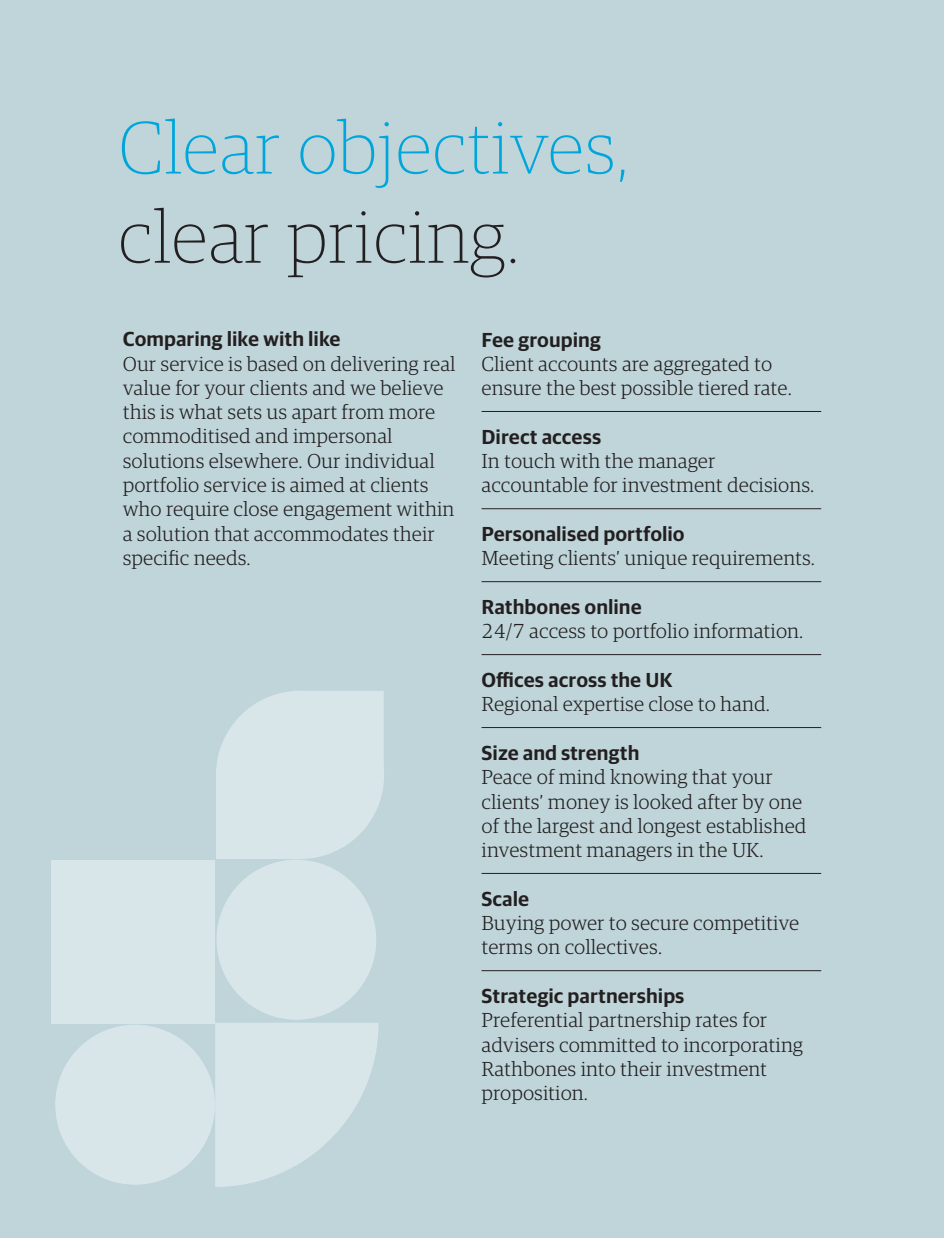
<style>
.page{position:relative;width:944px;height:1238px;background:#fff}
.page>*{position:absolute;margin:0;border:0;box-sizing:border-box;transform-origin:0 0}
.t1{font:100 74.25px "Guardian RTB Egyp";color:#00a6db}
.t2{font:100 74.25px "Guardian RTB Egyp";color:#231f20}
.t3{font:300 20.25px/24.3px "Guardian RTB Egyp";color:#231f20}
.t4{font:600 20.25px "Guardian RTB Sans";color:#231f20}
.s1{font-family:"Guardian RTB Sans";font-weight:600}
</style>
<div class="page">
<div style="left:0;top:0;width:944px;height:1237px;background:#bfd5da"></div>
<hr style="left:482px;top:411px;width:339px;height:1px;background:#231f20">
<hr style="left:482px;top:508px;width:339px;height:1px;background:#231f20">
<hr style="left:482px;top:581px;width:339px;height:1px;background:#231f20">
<hr style="left:482px;top:654px;width:339px;height:1px;background:#231f20">
<hr style="left:482px;top:727px;width:339px;height:1px;background:#231f20">
<hr style="left:482px;top:873px;width:339px;height:1px;background:#231f20">
<hr style="left:482px;top:970px;width:339px;height:1px;background:#231f20">
<svg style="left:215px;top:1023px;width:164px;height:163px"></svg>
<div style="left:51px;top:859px;width:164px;height:164px;background:#d9e6e9"></div>
<div style="left:217px;top:859px;width:159px;height:160px;background:#d9e6e9;border-radius:50%"></div>
<svg style="left:216px;top:691px;width:168px;height:168px"></svg>
<div style="left:216px;top:690px;width:168px;height:169px;background:#d9e6e9;border-radius:50%"></div>
<div style="left:55px;top:1024px;width:160px;height:160px;background:#d9e6e9;border-radius:50%"></div>
<p class="t1" style="left:118px;top:100px;width:512px">Clear objectives,</p>
<p class="t2" style="left:118px;top:190px;width:403px">clear pricing.</p>
<p class="t4" style="left:123px;top:324px;width:219px">Comparing like with like</p>
<p class="t3" style="left:123px;top:350px;width:334px">Our service is based on delivering real value for your clients and we believe this is what sets us apart from more commoditised and impersonal solutions elsewhere. Our individual portfolio service is aimed at clients who require close engagement within a solution that accommodates their specific needs.</p>
<p class="t3" style="left:482px;top:326px;width:312px"><span class="s1">Fee grouping<br></span>Client accounts are aggregated to ensure the best possible tiered rate.</p>
<p class="t3" style="left:482px;top:423px;width:334px"><span class="s1">Direct access<br></span>In touch with the manager accountable for investment decisions.</p>
<p class="t3" style="left:482px;top:520px;width:335px"><span class="s1">Personalised portfolio<br></span>Meeting clients’ unique requirements.</p>
<p class="t3" style="left:482px;top:593px;width:323px"><span class="s1">Rathbones online<br></span>24/7 access to portfolio information.</p>
<p class="t3" style="left:482px;top:666px;width:290px"><span class="s1">Offices across the UK<br></span>Regional expertise close to hand.</p>
<p class="t3" style="left:482px;top:739px;width:327px"><span class="s1">Size and strength<br></span>Peace of mind knowing that your clients’ money is looked after by one of the largest and longest established investment managers in the UK.</p>
<p class="t3" style="left:482px;top:885px;width:319px"><span class="s1">Scale<br></span>Buying power to secure competitive terms on collectives.</p>
<p class="t3" style="left:482px;top:982px;width:323px"><span class="s1">Strategic partnerships<br></span>Preferential partnership rates for advisers committed to incorporating<br>Rathbones into their investment proposition.</p>
</div>
